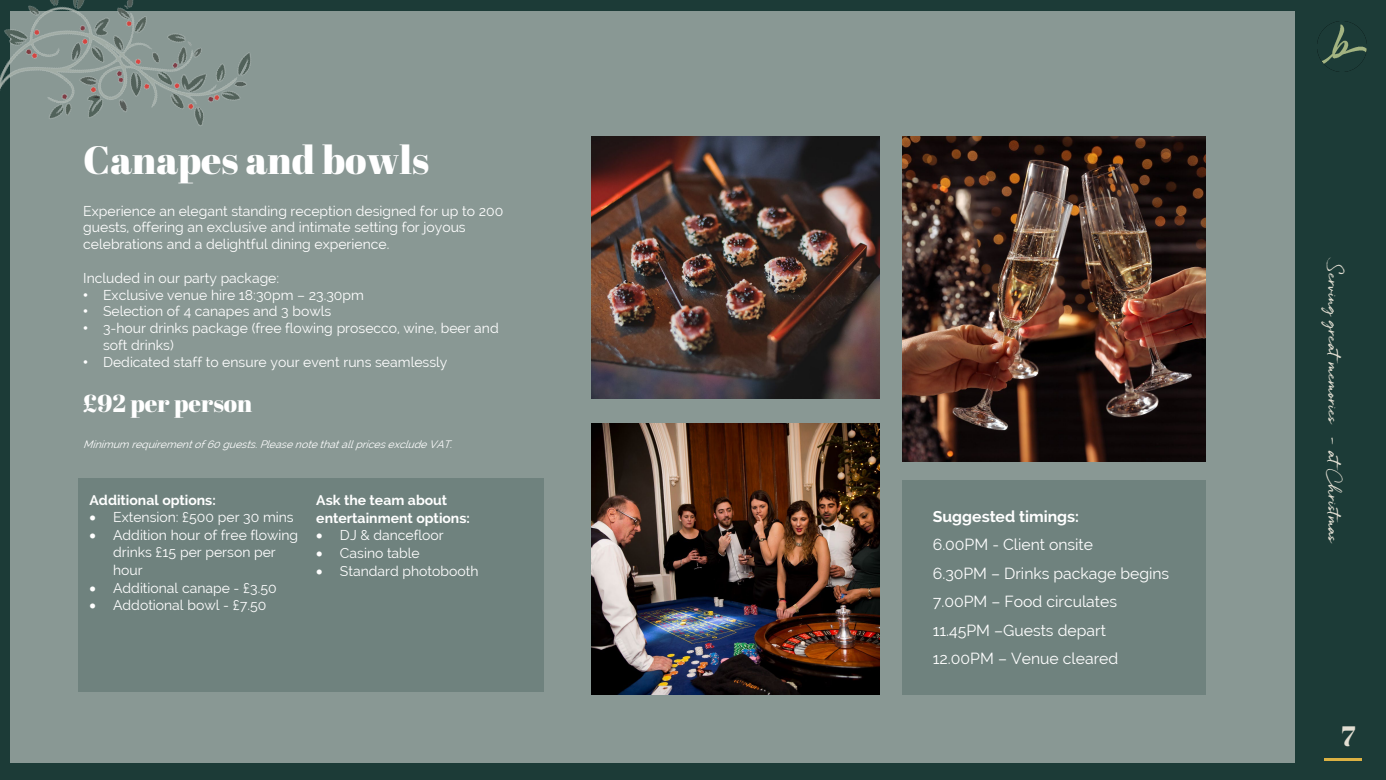
<style>
.page{position:relative;width:1386px;height:780px;background:#fff}
.page>*{position:absolute;margin:0;border:0;box-sizing:border-box;transform-origin:0 0}
.t1{font:39.38px "Abril Fatface";color:#fff}
.t2{font:28px "Abril Fatface";color:#e2ded2}
.t3{font:24.5px "Abril Fatface";color:#fff}
.t4{font:15.75px/28.3px "Raleway";color:#fff}
.t5{font:15.75px "Quickbrush";color:#e2ded2}
.t6{font:700 15.75px "Raleway";color:#fff}
.t7{font:14px/16.8px "Raleway";color:#fff}
.t8{font:700 14px/17.7px "Raleway";color:#fff}
.t9{font:italic 10.5px "Raleway";color:#fff}
.s1{font-family:"Arial"}
</style>
<div class="page">
<div style="left:0;top:0;width:1385px;height:779px;background:#1c3b37"></div>
<div style="left:10px;top:12px;width:1284px;height:750px;background:#899894"></div>
<hr style="left:1323px;top:757px;width:38px;height:3px;background:#dbb143">
<img style="left:591px;top:136px;width:288px;height:262px">
<img style="left:591px;top:423px;width:288px;height:271px">
<img style="left:902px;top:136px;width:303px;height:325px">
<img style="left:1317px;top:22px;width:49px;height:49px">
<div style="left:902px;top:480px;width:303px;height:214px;background:#6f827e"></div>
<div style="left:78px;top:478px;width:466px;height:213px;background:#6f827e"></div>
<img style="left:0;top:0;width:273px;height:126px">
<h1 class="t1" style="left:83px;top:132px;width:347px">Canapes and bowls</h1>
<p class="t7" style="left:83px;top:202px;width:421px">Experience an elegant standing reception designed for up to 200 guests, offering an exclusive and intimate setting for joyous celebrations and a delightful dining experience.</p>
<p class="t7" style="left:83px;top:269px;width:197px">Included in our party package:</p>
<p class="t7" style="left:83px;top:286px;width:282px"><span class="s1">•</span> Exclusive venue hire 18:30pm – 23.30pm</p>
<p class="t7" style="left:83px;top:303px;width:249px"><span class="s1">•</span> Selection of 4 canapes and 3 bowls</p>
<p class="t7" style="left:103px;top:320px;width:397px;text-indent:-20px"><span class="s1">•</span> 3-hour drinks package (free flowing prosecco, wine, beer and soft drinks)</p>
<p class="t7" style="left:83px;top:353px;width:365px"><span class="s1">•</span> Dedicated staff to ensure your event runs seamlessly</p>
<h3 class="t3" style="left:83px;top:386px;width:170px">£92 per person</h3>
<p class="t9" style="left:83px;top:437px;width:374px">Minimum requirementof60guests.PleasenotethatallpricesexcludeVAT.</p>
<p class="t8" style="left:89px;top:491px;width:128px">Additional options:</p>
<p class="t7" style="left:89px;top:508px;width:206px">• Extension: £500 per 30 mins</p>
<p class="t7" style="left:113px;top:525px;width:187px;line-height:17.7px;text-indent:-24px">• Addition hour of free flowing drinks £15 per person per hour</p>
<p class="t7" style="left:89px;top:579px;width:188px">• Additional canape - £3.50</p>
<p class="t7" style="left:89px;top:596px;width:178px">• Addotional bowl - £7.50</p>
<p class="t8" style="left:316px;top:491px;width:155px">Ask the team about entertainment options:</p>
<p class="t7" style="left:316px;top:527px;width:129px">• DJ &amp; dancefloor</p>
<p class="t7" style="left:316px;top:544px;width:105px">• Casino table</p>
<p class="t7" style="left:316px;top:562px;width:164px">• Standard photobooth</p>
<p class="t6" style="left:932px;top:507px;width:148px">Suggested timings:</p>
<p class="t4" style="left:932px;top:530px;width:238px">6.00PM - Client onsite<br>6.30PM – Drinks package begins<br>7.00PM – Food circulates<br>11.45PM –Guests depart<br>12.00PM – Venue cleared</p>
<p class="t5" style="left:1343px;top:260px;width:286px;rotate:90deg">Serving greatmemories - atChristmas</p>
<h2 class="t2" style="left:1341px;top:716px;width:16px">7</h2>
</div>
